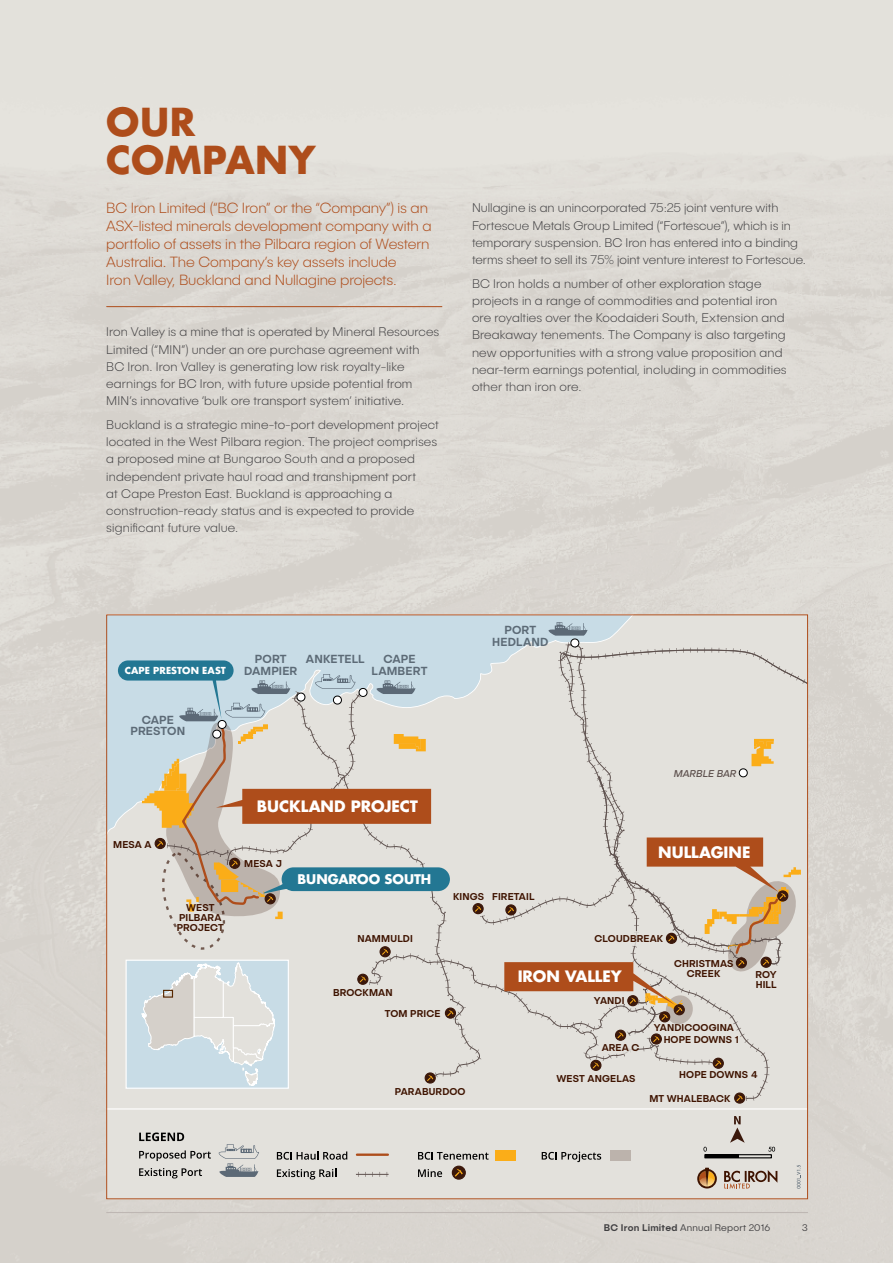
<style>
.page{position:relative;width:893px;height:1263px;background:#fff}
.page>*{position:absolute;margin:0;border:0;box-sizing:border-box;transform-origin:0 0}
.t1{font:700 37.5px/37.5px "Futura";letter-spacing:.015em;color:#ae4d1b}
.t2{font:700 15.3px "Futura";color:#fff}
.t3{font:200 15px/18px "Publica Sans";letter-spacing:-.005em;color:#ae4d1b}
.t4{font:700 12.9px "Futura";letter-spacing:-.005em;color:#fff}
.t5{font:200 12.75px/17.2px "Publica Sans";letter-spacing:.01em;color:#414042}
.t6{font:500 11.85px/11.9px "Publica Sans";letter-spacing:.01em;color:#5c6a76;text-align:center}
.t7{font:500 10.05px/10.1px "Publica Sans";letter-spacing:.01em;color:#3e1300;text-align:center}
.t8{font:italic 10.05px "Publica Sans";color:#5e514e}
.t9{font:300 9.75px "Publica Sans";letter-spacing:.02em;color:#414042}
.t10{font:700 9.45px "Futura";letter-spacing:.01em;color:#fff}
.s1{font-weight:500}
</style>
<div class="page">
<hr style="left:106px;top:306px;width:336px;height:1px;background:#ae4d1b">
<svg style="left:108px;top:616px;width:698px;height:581px;background:#dfe0dd"></svg>
<div style="left:560px;top:1086px;width:208px;height:13px;background:#e3e1dc"></div>
<div style="left:287px;top:1086px;width:198px;height:111px;background:#e3e1dc"></div>
<hr style="left:106px;top:1108px;width:702px;height:1px;background:#fff">
<svg style="left:139px;top:1132px;width:45px;height:9px"></svg>
<svg style="left:139px;top:1150px;width:72px;height:11px"></svg>
<svg style="left:139px;top:1168px;width:63px;height:10px"></svg>
<svg style="left:277px;top:1151px;width:70px;height:9px"></svg>
<svg style="left:277px;top:1169px;width:59px;height:10px"></svg>
<svg style="left:418px;top:1152px;width:71px;height:8px"></svg>
<svg style="left:418px;top:1169px;width:24px;height:8px"></svg>
<svg style="left:542px;top:1151px;width:59px;height:11px"></svg>
<svg style="left:730px;top:1116px;width:15px;height:27px"></svg>
<svg style="left:358px;top:1172px;width:33px;height:5px"></svg>
<hr style="left:356px;top:1174px;width:33px;height:1px;background:#5e514e">
<div style="left:495px;top:1150px;width:20px;height:10px;background:#fbad18"></div>
<div style="left:611px;top:1150px;width:20px;height:10px;background:#bcb3ac"></div>
<svg style="left:219px;top:1144px;width:40px;height:33px"></svg>
<svg style="left:724px;top:1170px;width:53px;height:19px"></svg>
<svg style="left:697px;top:1168px;width:20px;height:20px"></svg>
<div style="left:452px;top:1166px;width:13px;height:13px;background:#3b180b;border-radius:50%"></div>
<div style="left:452px;top:1165px;width:14px;height:15px;border:1px solid #3b180b;border-radius:50%"></div>
<svg style="left:455px;top:1169px;width:8px;height:7px"></svg>
<div style="left:735px;top:1093px;width:10px;height:10px;background:#3b180b;border-radius:50%"></div>
<div style="left:734px;top:1092px;width:11px;height:12px;border:1px solid #3b180b;border-radius:50%"></div>
<svg style="left:736px;top:1095px;width:7px;height:6px"></svg>
<div style="left:704px;top:1154px;width:68px;height:4px;border:1px solid #010101"></div>
<hr style="left:705px;top:1155px;width:33px;height:3px;background:#010101">
<svg style="left:703px;top:1147px;width:4px;height:4px"></svg>
<svg style="left:768px;top:1147px;width:7px;height:4px"></svg>
<hr style="left:357px;top:1153px;width:31px;height:3px;background:#ae4d1b">
<div style="left:118px;top:660px;width:116px;height:20px;background:#237793;border-radius:10px"></div>
<svg style="left:797px;top:1165px;width:5px;height:23px"></svg>
<div style="left:126px;top:960px;width:162px;height:128px;background:#c8dce6"></div>
<div style="left:126px;top:960px;width:163px;height:129px;border:1px solid #fff"></div>
<svg style="left:141px;top:622px;width:665px;height:464px;background:#d4d0ca"></svg>
<div style="left:163px;top:990px;width:10px;height:8px;border:1px solid #572700"></div>
<hr style="left:106px;top:1212px;width:702px;height:1px;background:#beb7b3">
<h1 class="t1" style="left:106px;top:103px;width:211px">OUR<br>COMPANY</h1>
<p class="t3" style="left:106px;top:199px;width:327px">BC Iron Limited (“BC Iron” or the “Company”) is an ASX-listed minerals development company with a portfolio of assets in the Pilbara region of Western Australia. The Company’s key assets include<br>Iron Valley, Buckland and Nullagine projects.</p>
<p class="t5" style="left:106px;top:323px;width:335px">Iron Valley is a mine that is operated by Mineral Resources Limited (“MIN”) under an ore purchase agreement with BC Iron. Iron Valley is generating low risk royalty-like earnings for BC Iron, with future upside potential from MIN’s innovative ‘bulk ore transport system’ initiative.</p>
<p class="t5" style="left:106px;top:416px;width:334px">Buckland is a strategic mine-to-port development project located in the West Pilbara region. The project comprises a proposed mine at Bungaroo South and a proposed independent private haul road and transhipment port<br>at Cape Preston East. Buckland is approaching a construction-ready status and is expected to provide significant future value.</p>
<p class="t5" style="left:472px;top:199px;width:335px">Nullagine is an unincorporated 75:25 joint venture with Fortescue Metals Group Limited (“Fortescue”), which is in temporary suspension. BC Iron has entered into a binding terms sheet to sell its 75% joint venture interest to Fortescue.</p>
<p class="t5" style="left:472px;top:274px;width:316px">BC Iron holds a number of other exploration stage projects in a range of commodities and potential iron ore royalties over the Koodaideri South, Extension and Breakaway tenements. The Company is also targeting new opportunities with a strong value proposition and near-term earnings potential, including in commodities other than iron ore.</p>
<p class="t10" style="left:125px;top:664px;width:103px">CAPE PRESTON EAST</p>
<p class="t6" style="left:131px;top:713px;width:56px">CAPE<br>PRESTON</p>
<p class="t6" style="left:244px;top:652px;width:55px">PORT<br>DAMPIER</p>
<p class="t6" style="left:306px;top:652px;width:60px">ANKETELL</p>
<p class="t6" style="left:372px;top:652px;width:57px">CAPE<br>LAMBERT</p>
<p class="t6" style="left:492px;top:623px;width:58px">PORT<br>HEDLAND</p>
<p class="t7" style="left:113px;top:839px;width:40px">MESA A</p>
<p class="t7" style="left:177px;top:902px;width:49px">WEST<br>PILBARA<br>PROJECT</p>
<p class="t2" style="left:257px;top:796px;width:163px">BUCKLAND PROJECT</p>
<p class="t7" style="left:244px;top:858px;width:39px">MESA J</p>
<p class="t4" style="left:298px;top:870px;width:135px">BUNGAROO SOUTH</p>
<p class="t7" style="left:453px;top:891px;width:83px">KINGS FIRETAIL</p>
<p class="t8" style="left:674px;top:767px;width:64px">MARBLE BAR</p>
<p class="t2" style="left:658px;top:842px;width:94px">NULLAGINE</p>
<p class="t7" style="left:358px;top:933px;width:57px">NAMMULDI</p>
<p class="t7" style="left:594px;top:933px;width:70px">CLOUDBREAK</p>
<p class="t7" style="left:333px;top:987px;width:61px">BROCKMAN</p>
<p class="t7" style="left:385px;top:1008px;width:57px">TOM PRICE</p>
<p class="t2" style="left:518px;top:966px;width:106px">IRON VALLEY</p>
<p class="t7" style="left:594px;top:995px;width:32px">YANDI</p>
<p class="t7" style="left:674px;top:958px;width:61px">CHRISTMAS<br>CREEK</p>
<p class="t7" style="left:602px;top:1042px;width:39px">AREA C</p>
<p class="t7" style="left:654px;top:1022px;width:82px">YANDICOOGINA</p>
<p class="t7" style="left:664px;top:1034px;width:77px">HOPE DOWNS 1</p>
<p class="t7" style="left:756px;top:969px;width:23px;text-align:left">ROY<br>HILL</p>
<p class="t7" style="left:395px;top:1086px;width:72px">PARABURDOO</p>
<p class="t7" style="left:556px;top:1073px;width:80px">WEST ANGELAS</p>
<p class="t7" style="left:679px;top:1069px;width:80px">HOPE DOWNS 4</p>
<p class="t7" style="left:649px;top:1093px;width:83px">MT WHALEBACK</p>
<p class="t9" style="left:604px;top:1221px;width:168px"><span class="s1">BC Iron Limited</span> Annual Report 2016</p>
<p class="t9" style="left:802px;top:1221px;width:7px">3</p>
</div>
